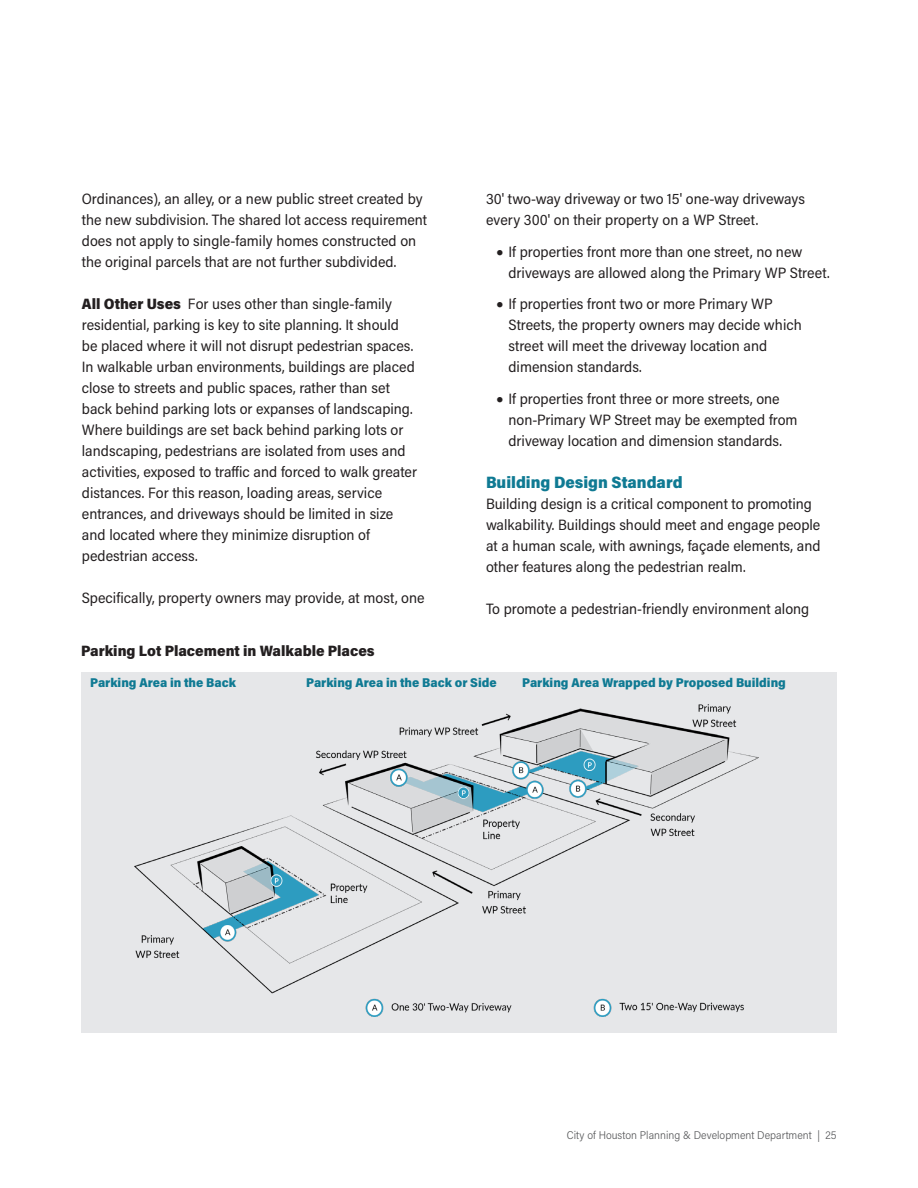
<style>
.page{position:relative;width:918px;height:1188px;background:#fff}
.page>*{position:absolute;margin:0;border:0;box-sizing:border-box;transform-origin:0 0}
.New_section_bold_cop{font:900 16.5px "Acumin Pro Semi Cond";color:#0f7a93}
.New_body{font:15px/21px "Acumin Pro Semi Cond";color:#231f20}
.New_illustration_hea{font:900 15px "Acumin Pro Semi Cond";color:#231f20}
.New_illustration_sub{font:900 12.75px "Acumin Pro Semi Cond";color:#0f7a93}
.t1{font:300 11.25px "Acumin Pro Semi Cond";color:#57585a}
.s1{font-weight:900}
</style>
<div class="page">
<div style="left:81px;top:672px;width:756px;height:361px;background:#e6e7e9"></div>
<img style="left:135px;top:704px;width:624px;height:313px">
<p class="New_body" style="left:82px;top:188px;width:347px">Ordinances), an alley, or a new public street created by the new subdivision. The shared lot access requirement does not apply to single-family homes constructed on the original parcels that are not further subdivided.</p>
<p class="New_body" style="left:82px;top:293px;width:337px"><span class="s1">All Other Uses</span> For uses other than single-family residential, parking is key to site planning. It should be placed where it will not disrupt pedestrian spaces.<br>In walkable urban environments, buildings are placed close to streets and public spaces, rather than set back behind parking lots or expanses of landscaping.<br>Where buildings are set back behind parking lots or landscaping, pedestrians are isolated from uses and activities, exposed to traffic and forced to walk greater distances. For this reason, loading areas, service entrances, and driveways should be limited in size</p>
<p class="New_body" style="left:82px;top:524px;width:290px">and located where they minimize disruption of pedestrian access.</p>
<p class="New_body" style="left:82px;top:587px;width:344px">Specifically, property owners may provide, at most, one</p>
<p class="New_illustration_hea" style="left:81px;top:640px;width:295px">Parking Lot Placement in Walkable Places</p>
<p class="New_body" style="left:486px;top:188px;width:321px">30' two-way driveway or two 15' one-way driveways every 300' on their property on a WP Street.</p>
<p class="New_body" style="left:508px;top:240px;width:323px;text-indent:-12px">• If properties front more than one street, no new driveways are allowed along the Primary WP Street.</p>
<p class="New_body" style="left:508px;top:293px;width:295px;text-indent:-12px">• If properties front two or more Primary WP Streets, the property owners may decide which street will meet the driveway location and dimension standards.</p>
<p class="New_body" style="left:508px;top:387px;width:291px;text-indent:-12px">• If properties front three or more streets, one non-Primary WP Street may be exempted from driveway location and dimension standards.</p>
<p class="New_section_bold_cop" style="left:486px;top:470px;width:198px">Building Design Standard</p>
<p class="New_body" style="left:486px;top:492px;width:336px">Building design is a critical component to promoting walkability. Buildings should meet and engage people at a human scale, with awnings, façade elements, and other features along the pedestrian realm.</p>
<p class="New_body" style="left:486px;top:597px;width:325px">To promote a pedestrian-friendly environment along</p>
<p class="New_illustration_sub" style="left:90px;top:674px;width:147px">Parking Area in the Back</p>
<p class="New_illustration_sub" style="left:306px;top:674px;width:192px">Parking Area in the Back or Side</p>
<p class="New_illustration_sub" style="left:522px;top:674px;width:265px">Parking Area Wrapped by Proposed Building</p>
<p class="t1" style="left:567px;top:1127px;width:272px">City of Houston Planning &amp; Development Department | 25</p>
</div>
